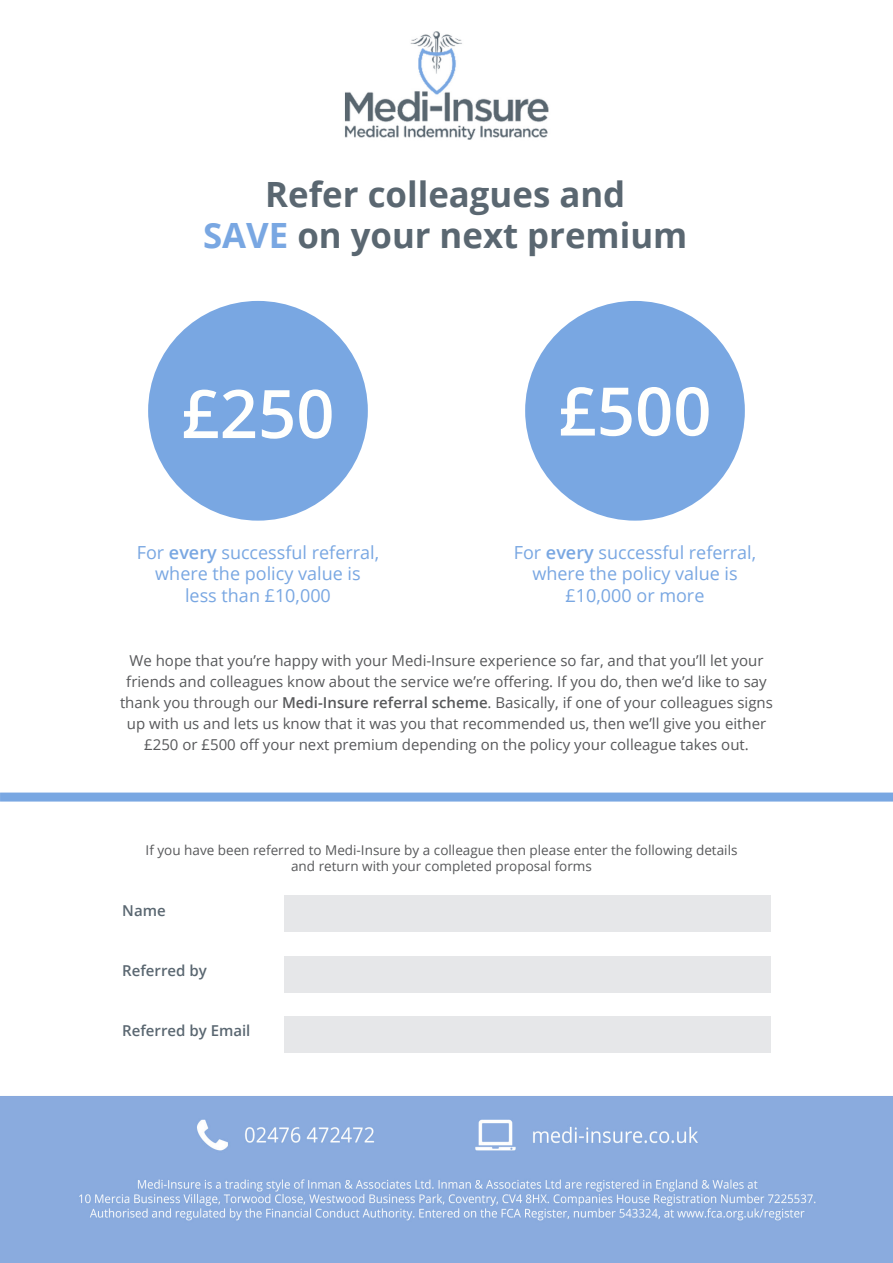
<style>
.page{position:relative;width:893px;height:1263px;background:#fff}
.page>*{position:absolute;margin:0;border:0;box-sizing:border-box;transform-origin:0 0}
.t1{font:600 67.05px "Open Sans";color:#fffffd}
.t2{font:700 34.8px "Open Sans";color:#5a6771}
.t3{font:18px/21.6px "Open Sans";color:#79a7e2;text-align:center}
.t4{font:15px/21px "Open Sans";color:#57585a;text-align:center}
.t5{font:600 15px "Open Sans";color:#5a6771}
.t6{font:13.5px/16.2px "Open Sans";color:#57585a;text-align:center}
.s1{color:#79a7e2}
.s2{font-weight:600}
</style>
<div class="page">
<img style="left:0;top:31px;width:893px;height:1232px">
<div style="left:284px;top:895px;width:487px;height:37px;background:#e6e7e9"></div>
<div style="left:284px;top:956px;width:487px;height:36px;background:#e6e7e9"></div>
<div style="left:284px;top:1016px;width:487px;height:37px;background:#e6e7e9"></div>
<svg style="left:0;top:792px;width:893px;height:9px;background:#81ace3"></svg>
<div style="left:148px;top:301px;width:220px;height:220px;background:#79a7e2;border-radius:50%"></div>
<div style="left:525px;top:301px;width:220px;height:220px;background:#79a7e2;border-radius:50%"></div>
<p class="t2" style="left:265px;top:169px;width:362px">Refer colleagues and</p>
<p class="t2" style="left:203px;top:211px;width:486px"><span class="s1">SAVE</span> on your next premium</p>
<p class="t1" style="left:181px;top:368px;width:154px">£250</p>
<p class="t1" style="left:558px;top:365px;width:154px">£500</p>
<p class="t3" style="left:137px;top:541px;width:244px">For <span class="s2">every</span> successful referral, where the policy value is<br>less than £10,000</p>
<p class="t3" style="left:514px;top:541px;width:244px">For <span class="s2">every</span> successful referral, where the policy value is</p>
<p class="t3" style="left:566px;top:584px;width:140px">£10,000 or more</p>
<p class="t4" style="left:120px;top:649px;width:654px">We hope that you’re happy with your Medi-Insure experience so far, and that you’ll let your friends and colleagues know about the service we’re offering. If you do, then we’d like to say thank you through our <span class="s2">Medi-Insure referral scheme</span>. Basically, if one of your colleagues signs up with us and lets us know that it was you that recommended us, then we’ll give you either £250 or £500 off your next premium depending on the policy your colleague takes out.</p>
<p class="t6" style="left:146px;top:841px;width:593px">If you have been referred to Medi-Insure by a colleague then please enter the following details and return with your completed proposal forms</p>
<p class="t5" style="left:122px;top:900px;width:45px">Name</p>
<p class="t5" style="left:122px;top:960px;width:86px">Referred by</p>
<p class="t5" style="left:122px;top:1020px;width:130px">Referred by Email</p>
</div>
